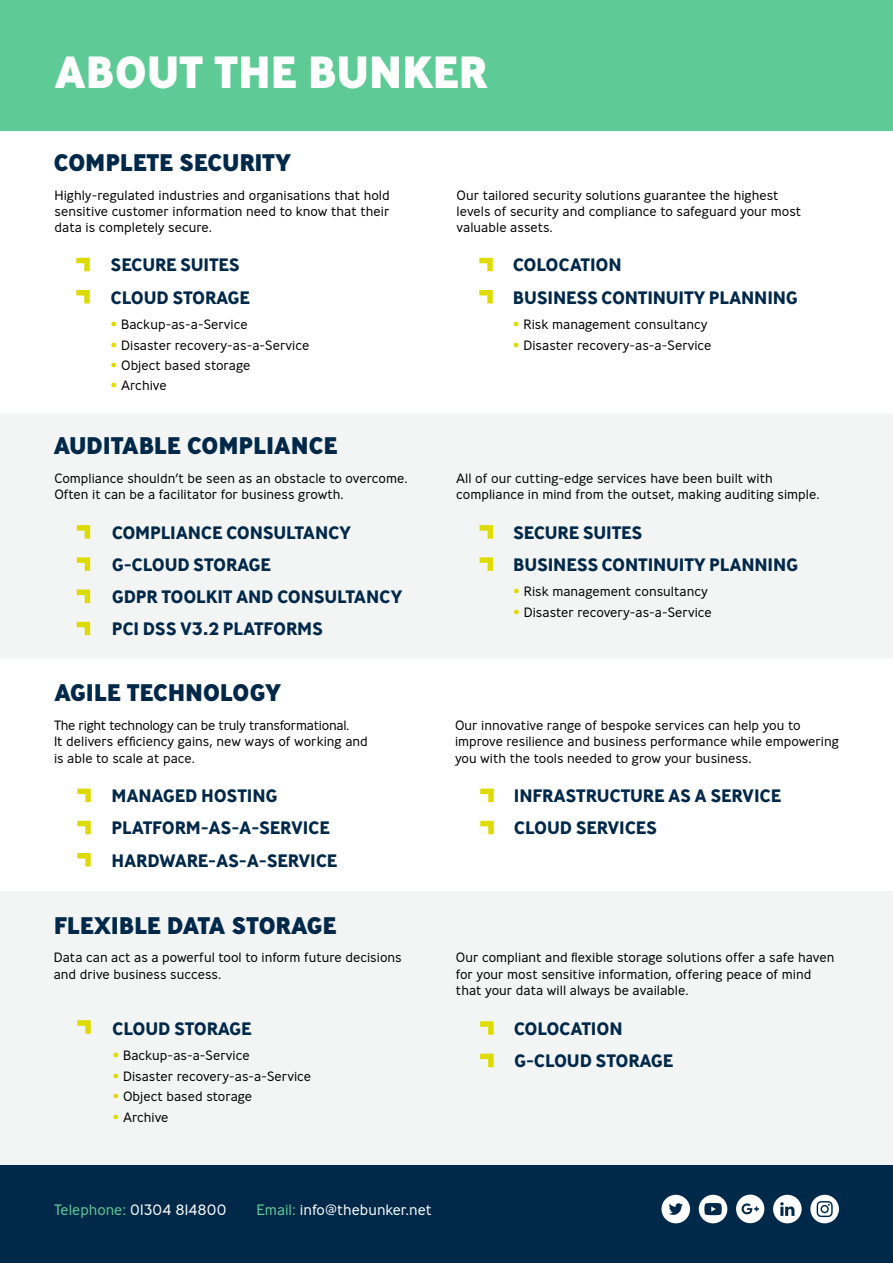
<style>
.page{position:relative;width:893px;height:1263px;background:#fff}
.page>*{position:absolute;margin:0;border:0;box-sizing:border-box;transform-origin:0 0}
.t1{font:800 45px "Ministry";letter-spacing:-.01em;color:#fff}
.t2{font:800 24px "Ministry";letter-spacing:-.01em;color:#002849}
.t3{font:700 18px/32.2px "Ministry";letter-spacing:-.01em;color:#002849}
.t4{font:300 15px "Ministry";color:#fff}
.t5{font:300 13.5px/16.2px "Ministry";color:#000}
.s1{color:#dddb00}
.s2{color:#5ecb96}
</style>
<div class="page">
<div style="left:0;top:413px;width:893px;height:245px;background:#f3f4f4"></div>
<div style="left:0;top:891px;width:893px;height:290px;background:#f3f4f4"></div>
<div style="left:0;top:1165px;width:893px;height:98px;background:#002849"></div>
<svg style="left:661px;top:1195px;width:29px;height:28px"></svg>
<svg style="left:773px;top:1195px;width:29px;height:28px"></svg>
<div style="left:699px;top:1195px;width:28px;height:28px;background:#fff;border-radius:50%"></div>
<svg style="left:704px;top:1203px;width:18px;height:12px"></svg>
<div style="left:810px;top:1195px;width:29px;height:28px;background:#fff;border-radius:50%"></div>
<svg style="left:817px;top:1201px;width:16px;height:16px"></svg>
<div style="left:736px;top:1194px;width:28px;height:29px;background:#fff;border-radius:50%"></div>
<svg style="left:741px;top:1203px;width:18px;height:12px"></svg>
<div style="left:0;top:0;width:893px;height:130px;background:#5ecb96"></div>
<svg style="left:76px;top:258px;width:14px;height:13px"></svg>
<svg style="left:479px;top:258px;width:14px;height:13px"></svg>
<svg style="left:76px;top:290px;width:14px;height:13px"></svg>
<svg style="left:479px;top:290px;width:14px;height:13px"></svg>
<svg style="left:77px;top:525px;width:13px;height:14px"></svg>
<svg style="left:77px;top:589px;width:13px;height:14px"></svg>
<svg style="left:480px;top:525px;width:13px;height:14px"></svg>
<svg style="left:77px;top:557px;width:13px;height:14px"></svg>
<svg style="left:77px;top:622px;width:13px;height:13px"></svg>
<svg style="left:480px;top:557px;width:13px;height:14px"></svg>
<svg style="left:77px;top:789px;width:14px;height:13px"></svg>
<svg style="left:480px;top:789px;width:14px;height:13px"></svg>
<svg style="left:77px;top:821px;width:14px;height:13px"></svg>
<svg style="left:77px;top:853px;width:14px;height:13px"></svg>
<svg style="left:480px;top:821px;width:14px;height:13px"></svg>
<svg style="left:77px;top:1020px;width:14px;height:14px"></svg>
<svg style="left:480px;top:1021px;width:14px;height:14px"></svg>
<svg style="left:480px;top:1054px;width:14px;height:13px"></svg>
<h1 class="t1" style="left:54px;top:42px;width:435px">ABOUT THE BUNKER</h1>
<h2 class="t2" style="left:54px;top:146px;width:240px">COMPLETE SECURITY</h2>
<p class="t5" style="left:55px;top:187px;width:337px;text-align:justify">Highly-regulated industries and organisations that hold sensitive customer information need to know that their data is completely secure.</p>
<p class="t5" style="left:457px;top:187px;width:346px">Our tailored security solutions guarantee the highest levels of security and compliance to safeguard your most valuable assets.</p>
<h3 class="t3" style="left:111px;top:248px;width:131px">SECURE SUITES</h3>
<h3 class="t3" style="left:513px;top:248px;width:110px">COLOCATION</h3>
<h3 class="t3" style="left:111px;top:281px;width:141px">CLOUD STORAGE</h3>
<h3 class="t3" style="left:513px;top:281px;width:287px">BUSINESS CONTINUITY PLANNING</h3>
<p class="t5" style="left:111px;top:316px;width:139px"><span class="s1">•</span> Backup-as-a-Service</p>
<p class="t5" style="left:111px;top:336px;width:200px"><span class="s1">•</span> Disaster recovery-as-a-Service</p>
<p class="t5" style="left:111px;top:357px;width:141px"><span class="s1">•</span> Object based storage</p>
<p class="t5" style="left:111px;top:377px;width:58px"><span class="s1">•</span> Archive</p>
<p class="t5" style="left:513px;top:316px;width:196px"><span class="s1">•</span> Risk management consultancy</p>
<p class="t5" style="left:513px;top:337px;width:200px"><span class="s1">•</span> Disaster recovery-as-a-Service</p>
<h2 class="t2" style="left:53px;top:429px;width:286px">AUDITABLE COMPLIANCE</h2>
<p class="t5" style="left:54px;top:469px;width:355px">Compliance shouldn’t be seen as an obstacle to overcome.<br>Often it can be a facilitator for business growth.</p>
<p class="t5" style="left:456px;top:469px;width:365px">All of our cutting-edge services have been built with compliance in mind from the outset, making auditing simple.</p>
<h3 class="t3" style="left:112px;top:516px;width:241px">COMPLIANCE CONSULTANCY</h3>
<h3 class="t3" style="left:513px;top:516px;width:131px">SECURE SUITES</h3>
<h3 class="t3" style="left:112px;top:548px;width:161px">G-CLOUD STORAGE</h3>
<h3 class="t3" style="left:513px;top:548px;width:287px">BUSINESS CONTINUITY PLANNING</h3>
<h3 class="t3" style="left:112px;top:580px;width:292px">GDPR TOOLKIT AND CONSULTANCY</h3>
<p class="t5" style="left:513px;top:583px;width:196px"><span class="s1">•</span> Risk management consultancy</p>
<p class="t5" style="left:513px;top:604px;width:200px"><span class="s1">•</span> Disaster recovery-as-a-Service</p>
<h3 class="t3" style="left:112px;top:612px;width:213px">PCI DSS V3.2 PLATFORMS</h3>
<h2 class="t2" style="left:54px;top:676px;width:229px">AGILE TECHNOLOGY</h2>
<p class="t5" style="left:54px;top:717px;width:315px">The right technology can be truly transformational.<br>It delivers efficiency gains, new ways of working and is able to scale at pace.</p>
<p class="t5" style="left:455px;top:717px;width:385px">Our innovative range of bespoke services can help you to improve resilience and business performance while empowering you with the tools needed to grow your business.</p>
<h3 class="t3" style="left:112px;top:779px;width:167px">MANAGED HOSTING</h3>
<h3 class="t3" style="left:514px;top:779px;width:269px">INFRASTRUCTURE AS A SERVICE</h3>
<h3 class="t3" style="left:112px;top:811px;width:227px">PLATFORM-AS-A-SERVICE<br>HARDWARE-AS-A-SERVICE</h3>
<h3 class="t3" style="left:514px;top:811px;width:145px">CLOUD SERVICES</h3>
<h2 class="t2" style="left:54px;top:909px;width:284px">FLEXIBLE DATA STORAGE</h2>
<p class="t5" style="left:54px;top:949px;width:349px">Data can act as a powerful tool to inform future decisions and drive business success.</p>
<p class="t5" style="left:456px;top:949px;width:380px">Our compliant and flexible storage solutions offer a safe haven for your most sensitive information, offering peace of mind that your data will always be available.</p>
<h3 class="t3" style="left:112px;top:1012px;width:141px">CLOUD STORAGE</h3>
<h3 class="t3" style="left:514px;top:1012px;width:161px">COLOCATION<br>G-CLOUD STORAGE</h3>
<p class="t5" style="left:113px;top:1047px;width:139px"><span class="s1">•</span> Backup-as-a-Service</p>
<p class="t5" style="left:113px;top:1068px;width:200px"><span class="s1">•</span> Disaster recovery-as-a-Service</p>
<p class="t5" style="left:113px;top:1088px;width:141px"><span class="s1">•</span> Object based storage</p>
<p class="t5" style="left:113px;top:1109px;width:58px"><span class="s1">•</span> Archive</p>
<p class="t4" style="left:54px;top:1200px;width:174px"><span class="s2">Telephone:</span> 01304 814800</p>
<p class="t4" style="left:256px;top:1200px;width:177px"><span class="s2">Email:</span> info@thebunker.net</p>
</div>
